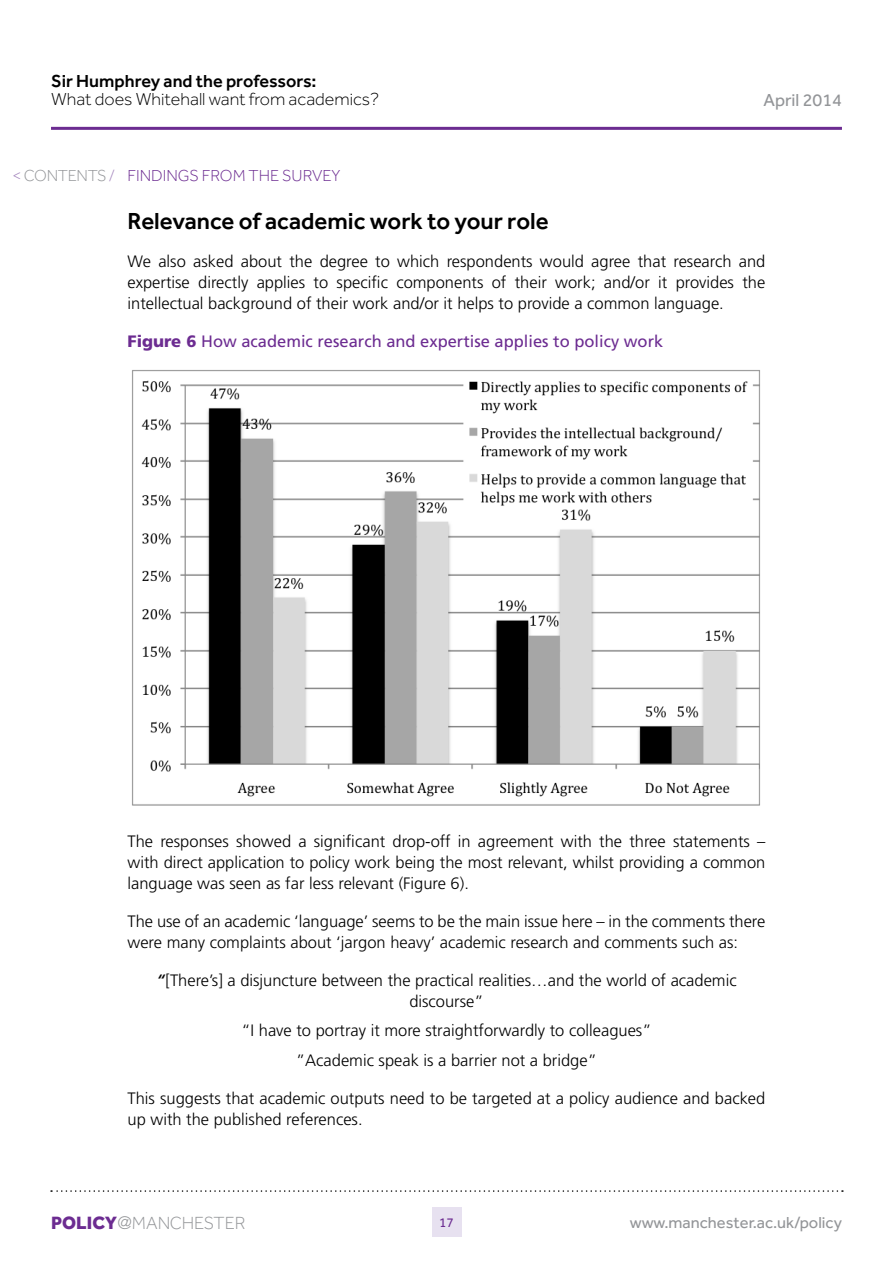
<style>
.page{position:relative;width:893px;height:1263px;background:#fff}
.page>*{position:absolute;margin:0;border:0;box-sizing:border-box;transform-origin:0 0}
.t1{font:500 24px "Effra";color:#000}
.t2{font:300 18.15px "Effra";letter-spacing:-.01em;color:#939598}
.t3{font:300 18px "Effra";color:#000}
.t4{font:500 18px "Effra";color:#000}
.t5{font:18px "Effra";color:#939598}
.t6{font:300 16.5px/21px "Frutiger";color:#000;text-align:justify}
.t7{font:16.5px "Frutiger";color:#6c2c91}
.t8{font:16.5px "Effra";color:#939598}
.t9{font:300 16.5px "Effra";color:#6c2c91}
.t10{font:300 16.5px "Effra";letter-spacing:-.02em;color:#939598}
.t11{font:13.5px "Effra";color:#6c2c91}
.s1{color:#a587be}
.s2{font-weight:900}
.s3{font-weight:400;font-style:italic}
.s4{font-weight:800;font-size:18.45px;color:#6c2c91}
.s5{font-family:"Frutiger";font-stretch:condensed}
</style>
<div class="page">
<div style="left:432px;top:1207px;width:29px;height:30px;background:#e7e1f0"></div>
<hr style="left:51px;top:127px;width:791px;height:3px;background:#6c2c91">
<svg style="left:51px;top:1190px;width:792px;height:2px"></svg>
<img style="left:132px;top:370px;width:628px;height:435px">
<p class="t4" style="left:51px;top:70px;width:267px">Sir Humphrey and the professors:</p>
<p class="t3" style="left:51px;top:89px;width:329px">What does Whitehall want from academics?</p>
<p class="t5" style="left:763px;top:90px;width:80px">April 2014</p>
<p class="t10" style="left:13px;top:166px;width:104px"><span class="s1">&lt;</span> CONTENTS <span class="s1">/</span></p>
<p class="t9" style="left:128px;top:166px;width:214px">FINDINGS FROM THE SURVEY</p>
<p class="t1" style="left:128px;top:206px;width:423px">Relevance of academic work to your role</p>
<p class="t6" style="left:128px;top:250px;width:639px">We also asked about the degree to which respondents would agree that research and expertise directly applies to specific components of their work; and/or it provides the intellectual background of their work and/or it helps to provide a common language.</p>
<p class="t7" style="left:128px;top:331px;width:537px"><span class="s2">Figure 6</span> How academic research and expertise applies to policy work</p>
<p class="t6" style="left:128px;top:830px;width:639px">The responses showed a significant drop-off in agreement with the three statements – with direct application to policy work being the most relevant, whilst providing a common language was seen as far less relevant (Figure 6).</p>
<p class="t6" style="left:128px;top:910px;width:639px">The use of an academic ‘language’ seems to be the main issue here – in the comments there were many complaints about ‘jargon heavy’ academic research and comments such as:</p>
<p class="t6" style="left:156px;top:969px;width:582px;text-align:center"><span class="s3">“</span>[There’s] a disjuncture between the practical realities…and the world of academic discourse”</p>
<p class="t6" style="left:241px;top:1020px;width:412px">“I have to portray it more straightforwardly to colleagues”</p>
<p class="t6" style="left:296px;top:1049px;width:302px">”Academic speak is a barrier not a bridge”</p>
<p class="t6" style="left:128px;top:1087px;width:639px">This suggests that academic outputs need to be targeted at a policy audience and backed up with the published references.</p>
<p class="t2" style="left:51px;top:1213px;width:196px"><span class="s4">POLICY</span><span class="s5">@</span>MANCHESTER</p>
<p class="t11" style="left:439px;top:1214px;width:16px">17</p>
<p class="t8" style="left:630px;top:1213px;width:214px">www.manchester.ac.uk/policy</p>
</div>
